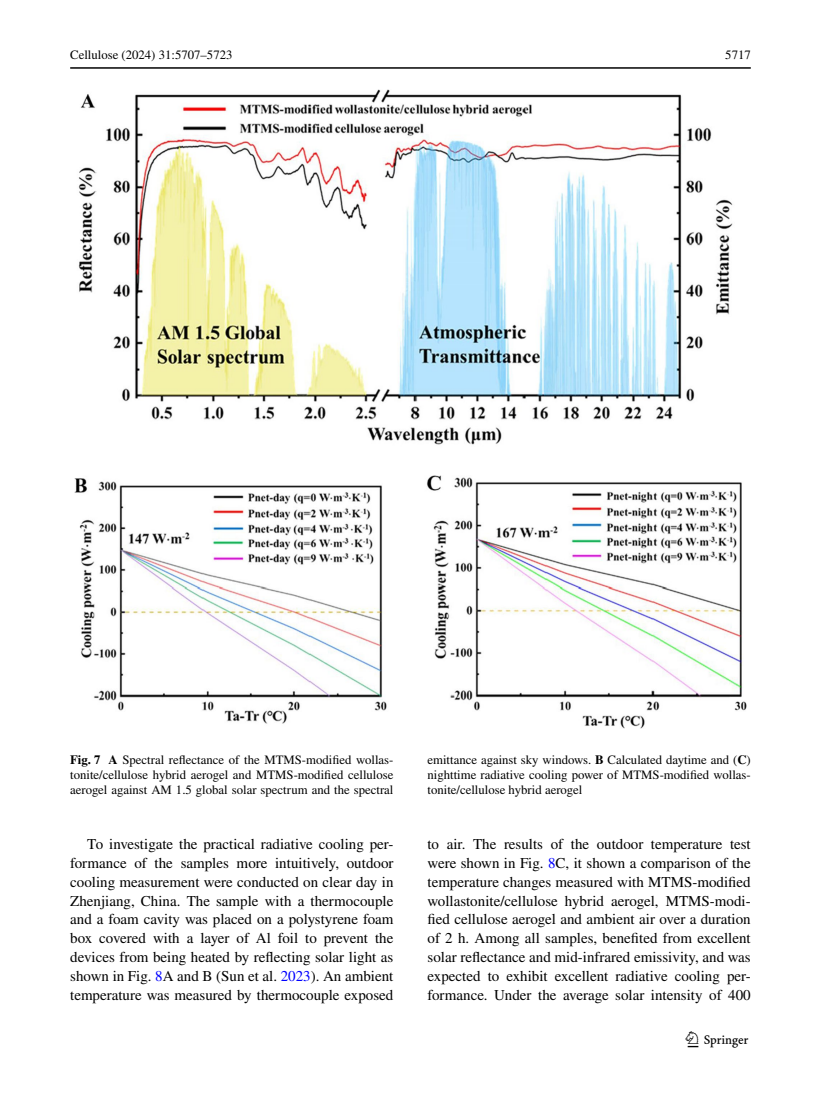
<style>
.page{position:relative;width:821px;height:1106px;background:#fff}
.page>*{position:absolute;margin:0;border:0;box-sizing:border-box;transform-origin:0 0}
.t1{font:22.5px "Springnew Regular 3";color:#000}
.t2{font:15px/18.8px "STIX";color:#000;text-align:justify}
.t3{font:12.75px/15px "STIX";color:#000;text-align:justify}
.s1{font-weight:700}
.s2{color:#00f}
</style>
<div class="page">
<hr style="left:70px;top:67px;width:680px;height:2px;background:#000">
<img style="left:74px;top:89px;width:672px;height:640px">
<p class="t3" style="left:70px;top:48px;width:164px">Cellulose (2024) 31:5707–5723</p>
<p class="t3" style="left:725px;top:49px;width:27px">5717</p>
<p class="t3" style="left:70px;top:753px;width:325px"><span class="s1">Fig. 7 A</span> Spectral reflectance of the MTMS-modified wollas&shy;tonite/cellulose hybrid aerogel and MTMS-modified cellulose aerogel against AM 1.5 global solar spectrum and the spectral</p>
<p class="t3" style="left:427px;top:753px;width:325px">emittance against sky windows. <span class="s1">B</span> Calculated daytime and (<span class="s1">C</span>) nighttime radiative cooling power of MTMS-modified wollas&shy;tonite/cellulose hybrid aerogel</p>
<p class="t2" style="left:70px;top:836px;width:325px;text-indent:17px">To investigate the practical radiative cooling per&shy;formance of the samples more intuitively, outdoor cooling measurement were conducted on clear day in Zhenjiang, China. The sample with a thermocouple and a foam cavity was placed on a polystyrene foam box covered with a layer of Al foil to prevent the devices from being heated by reflecting solar light as shown in Fig. <span class="s2">8</span>A and B (Sun et al. <span class="s2">2023</span>). An ambient temperature was measured by thermocouple exposed</p>
<p class="t2" style="left:427px;top:836px;width:325px">to air. The results of the outdoor temperature test were shown in Fig. <span class="s2">8</span>C, it shown a comparison of the temperature changes measured with MTMS-modified wollastonite/cellulose hybrid aerogel, MTMS-modi&shy;fied cellulose aerogel and ambient air over a duration of 2 h. Among all samples, benefited from excellent solar reflectance and mid-infrared emissivity, and was expected to exhibit excellent radiative cooling per&shy;formance. Under the average solar intensity of 400</p>
<h1 class="t1" style="left:687px;top:1031px;width:62px">1 3</h1>
</div>
